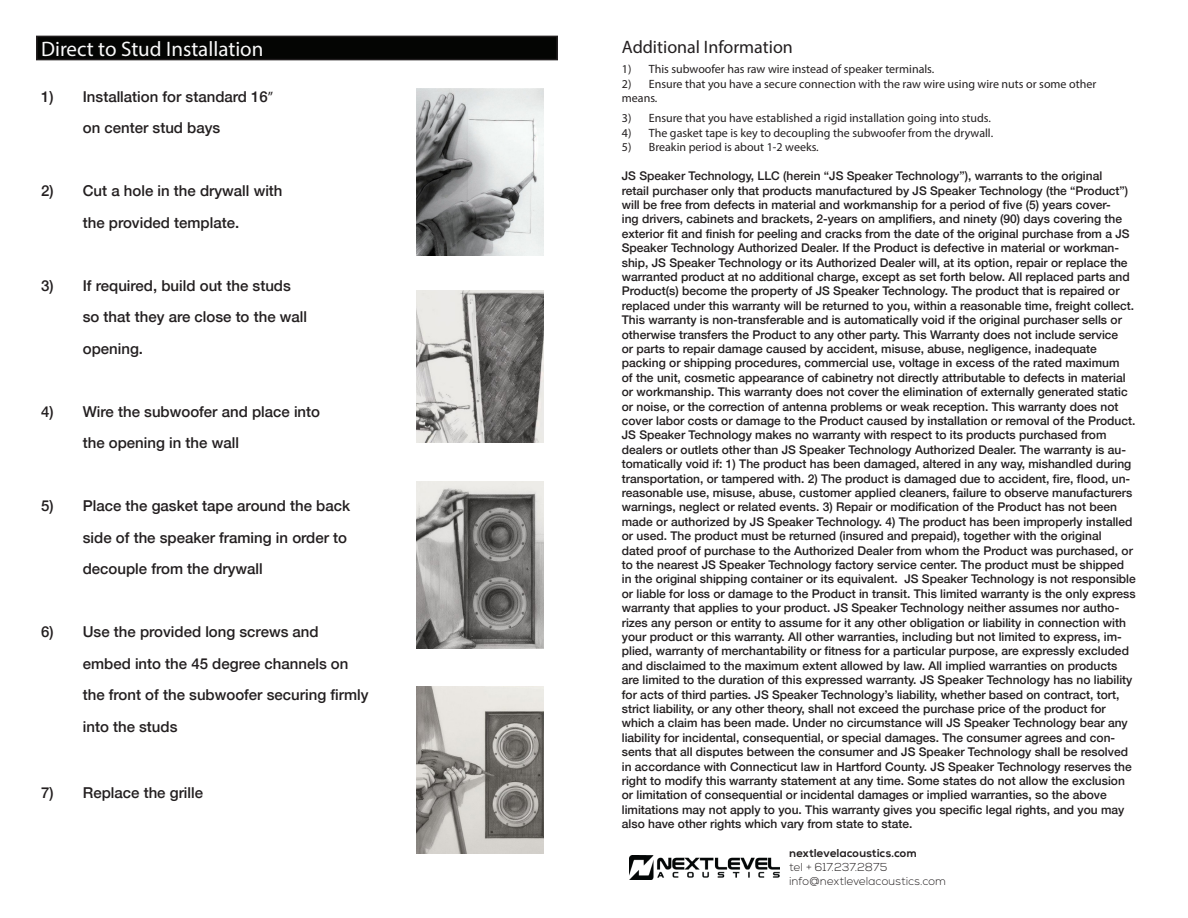
<style>
.page{position:relative;width:1188px;height:918px;background:#fff}
.page>*{position:absolute;margin:0;border:0;box-sizing:border-box;transform-origin:0 0}
.t1{font:21px "Myriad Pro";color:#fafafa}
.t2{font:18px "Myriad Pro";color:#231f20}
.t3{font:500 15px "Helvetica 65";color:#231f20}
.t4{font:500 12px/14.4px "Helvetica 65";color:#231f20}
.t5{font:12px/14.4px "Myriad Pro";color:#231f20}
.t6{font:300 11.55px "Nexa";letter-spacing:.01em;color:#231f20}
.t7{font:700 11.55px "Nexa";letter-spacing:.015em;color:#231f20}
.s1{font-family:"Myriad Pro";font-weight:400}
</style>
<div class="page">
<div style="left:37px;top:36px;width:520px;height:24px;background:#040503"></div>
<div style="left:36px;top:36px;width:522px;height:24px;border:2px solid #231f20"></div>
<img style="left:416px;top:88px;width:128px;height:167px">
<img style="left:416px;top:290px;width:128px;height:153px">
<img style="left:416px;top:481px;width:128px;height:167px">
<img style="left:416px;top:686px;width:128px;height:167px">
<img style="left:630px;top:855px;width:150px;height:24px">
<p class="t1" style="left:41px;top:36px;width:224px">Direct to Stud Installation</p>
<p class="t3" style="left:41px;top:88px;width:234px">1) Installation for standard 16<span class="s1">”</span></p>
<p class="t3" style="left:83px;top:119px;width:139px">on center stud bays</p>
<p class="t3" style="left:41px;top:182px;width:243px">2) Cut a hole in the drywall with</p>
<p class="t3" style="left:83px;top:214px;width:158px">the provided template.</p>
<p class="t3" style="left:41px;top:277px;width:251px">3) If required, build out the studs</p>
<p class="t3" style="left:83px;top:308px;width:226px">so that they are close to the wall</p>
<p class="t3" style="left:83px;top:340px;width:62px">opening.</p>
<p class="t3" style="left:41px;top:403px;width:281px">4) Wire the subwoofer and place into</p>
<p class="t3" style="left:83px;top:434px;width:158px">the opening in the wall</p>
<p class="t3" style="left:41px;top:497px;width:311px">5) Place the gasket tape around the back</p>
<p class="t3" style="left:83px;top:529px;width:266px">side of the speaker framing in order to</p>
<p class="t3" style="left:83px;top:560px;width:182px">decouple from the drywall</p>
<p class="t3" style="left:41px;top:623px;width:279px">6) Use the provided long screws and</p>
<p class="t3" style="left:83px;top:655px;width:267px">embed into the 45 degree channels on</p>
<p class="t3" style="left:83px;top:686px;width:287px">the front of the subwoofer securing firmly</p>
<p class="t3" style="left:83px;top:718px;width:96px">into the studs</p>
<p class="t3" style="left:41px;top:784px;width:164px">7) Replace the grille</p>
<p class="t2" style="left:622px;top:36px;width:173px">Additional Information</p>
<p class="t5" style="left:622px;top:62px;width:314px">1) This subwoofer has raw wire instead of speaker terminals.</p>
<p class="t5" style="left:622px;top:76px;width:476px">2) Ensure that you have a secure connection with the raw wire using wire nuts or some other means.</p>
<p class="t5" style="left:622px;top:111px;width:371px">3) Ensure that you have established a rigid installation going into studs.</p>
<p class="t5" style="left:622px;top:125px;width:373px">4) The gasket tape is key to decoupling the subwoofer from the drywall.</p>
<p class="t5" style="left:622px;top:140px;width:198px">5) Breakin period is about 1-2 weeks.</p>
<p class="t4" style="left:622px;top:169px;width:516px">JS Speaker Technology, LLC (herein “JS Speaker Technology”), warrants to the original<br>retail purchaser only that products manufactured by JS Speaker Technology (the “Product”) will be free from defects in material and workmanship for a period of five (5) years cover-<br>ing drivers, cabinets and brackets, 2-years on amplifiers, and ninety (90) days covering the exterior fit and finish for peeling and cracks from the date of the original purchase from a JS Speaker Technology Authorized Dealer. If the Product is defective in material or workman&shy;ship, JS Speaker Technology or its Authorized Dealer will, at its option, repair or replace the warranted product at no additional charge, except as set forth below. All replaced parts and Product(s) become the property of JS Speaker Technology. The product that is repaired or replaced under this warranty will be returned to you, within a reasonable time, freight collect.<br>This warranty is non-transferable and is automatically void if the original purchaser sells or otherwise transfers the Product to any other party. This Warranty does not include service<br>or parts to repair damage caused by accident, misuse, abuse, negligence, inadequate packing or shipping procedures, commercial use, voltage in excess of the rated maximum<br>of the unit, cosmetic appearance of cabinetry not directly attributable to defects in material or workmanship. This warranty does not cover the elimination of externally generated static or noise, or the correction of antenna problems or weak reception. This warranty does not cover labor costs or damage to the Product caused by installation or removal of the Product.<br>JS Speaker Technology makes no warranty with respect to its products purchased from dealers or outlets other than JS Speaker Technology Authorized Dealer. The warranty is au&shy;tomatically void if: 1) The product has been damaged, altered in any way, mishandled during transportation, or tampered with. 2) The product is damaged due to accident, fire, flood, un&shy;reasonable use, misuse, abuse, customer applied cleaners, failure to observe manufacturers warnings, neglect or related events. 3) Repair or modification of the Product has not been made or authorized by JS Speaker Technology. 4) The product has been improperly installed or used. The product must be returned (insured and prepaid), together with the original dated proof of purchase to the Authorized Dealer from whom the Product was purchased, or to the nearest JS Speaker Technology factory service center. The product must be shipped in the original shipping container or its equivalent. JS Speaker Technology is not responsible or liable for loss or damage to the Product in transit. This limited warranty is the only express warranty that applies to your product. JS Speaker Technology neither assumes nor autho&shy;rizes any person or entity to assume for it any other obligation or liability in connection with your product or this warranty. All other warranties, including but not limited to express, im&shy;plied, warranty of merchantability or fitness for a particular purpose, are expressly excluded and disclaimed to the maximum extent allowed by law. All implied warranties on products are limited to the duration of this expressed warranty. JS Speaker Technology has no liability for acts of third parties. JS Speaker Technology’s liability, whether based on contract, tort, strict liability, or any other theory, shall not exceed the purchase price of the product for which a claim has been made. Under no circumstance will JS Speaker Technology bear any liability for incidental, consequential, or special damages. The consumer agrees and con&shy;sents that all disputes between the consumer and JS Speaker Technology shall be resolved in accordance with Connecticut law in Hartford County. JS Speaker Technology reserves the right to modify this warranty statement at any time. Some states do not allow the exclusion or limitation of consequential or incidental damages or implied warranties, so the above limitations may not apply to you. This warranty gives you specific legal rights, and you may also have other rights which vary from state to state.</p>
<p class="t7" style="left:789px;top:847px;width:129px">nextlevelacoustics.com</p>
<p class="t6" style="left:789px;top:861px;width:99px">tel + 617.237.2875</p>
<p class="t6" style="left:789px;top:874px;width:158px">info@nextlevelacoustics.com</p>
</div>
